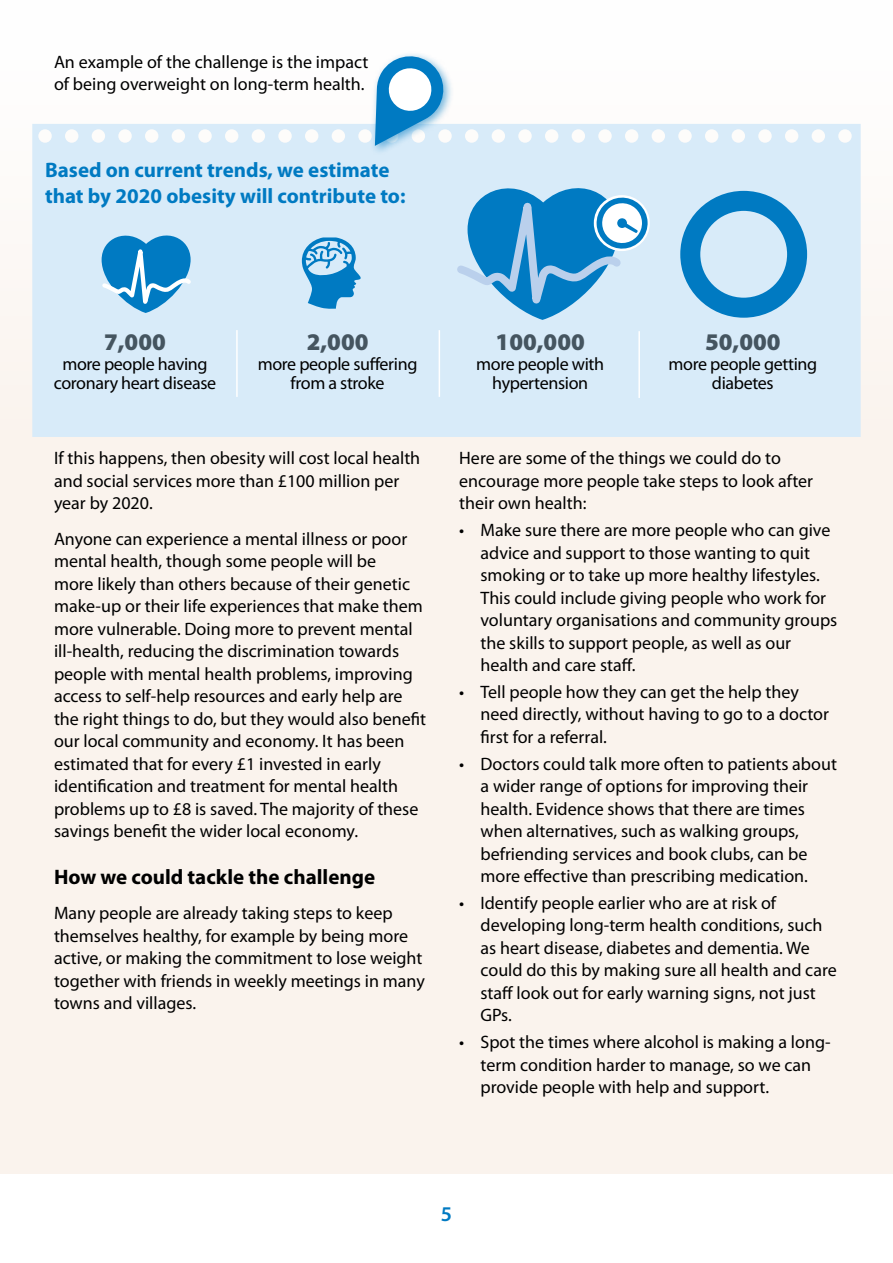
<style>
.page{position:relative;width:893px;height:1263px;background:#fff}
.page>*{position:absolute;margin:0;border:0;box-sizing:border-box;transform-origin:0 0}
.t1{font:900 24px "Myriad Pro";color:#455560}
.t2{font:700 21px/25.5px "Myriad Pro";color:#007ac2}
.t3{font:700 21px "Myriad Pro";color:#000}
.t4{font:600 21px "Myriad Pro";color:#007ac2}
.t5{font:18px/22.5px "Myriad Pro";color:#000}
.t6{font:18px/19.5px "Myriad Pro";letter-spacing:-.02em;color:#000;text-align:center}
</style>
<div class="page">
<div style="left:0;top:0;width:893px;height:1174px;background:#faf3ed"></div>
<div style="left:32px;top:124px;width:829px;height:313px;background:#d8ebf9"></div>
<div style="left:680px;top:191px;width:127px;height:127px;border:20px solid #007ac2;border-radius:50%"></div>
<svg style="left:99px;top:222px;width:96px;height:118px;background:#86c0e3"></svg>
<svg style="left:302px;top:237px;width:59px;height:72px;background:#69b1dc"></svg>
<hr style="left:236px;top:330px;width:2px;height:67px;background:#fff">
<hr style="left:439px;top:330px;width:1px;height:67px;background:#fff">
<hr style="left:638px;top:331px;width:2px;height:67px;background:#fff">
<div style="left:370px;top:52px;width:84px;height:104px;background:#007ac2;opacity:.55"></div>
<svg style="left:375px;top:52px;width:273px;height:318px"></svg>
<p class="t5" style="left:54px;top:50px;width:316px">An example of the challenge is the impact of being overweight on long-term health.</p>
<p class="t2" style="left:45px;top:157px;width:362px">Based on current trends, we estimate that by 2020 obesity will contribute to:</p>
<h1 class="t1" style="left:104px;top:328px;width:63px">7,000</h1>
<p class="t6" style="left:54px;top:354px;width:164px">more people having coronary heart disease</p>
<h1 class="t1" style="left:307px;top:328px;width:63px">2,000</h1>
<p class="t6" style="left:258px;top:354px;width:161px">more people suffering from a stroke</p>
<p class="t5" style="left:54px;top:447px;width:368px">If this happens, then obesity will cost local health and social services more than £100 million per year by 2020.</p>
<p class="t5" style="left:54px;top:527px;width:374px">Anyone can experience a mental illness or poor mental health, though some people will be<br>more likely than others because of their genetic make-up or their life experiences that make them more vulnerable. Doing more to prevent mental ill-health, reducing the discrimination towards people with mental health problems, improving access to self-help resources and early help are the right things to do, but they would also benefit our local community and economy. It has been estimated that for every £1 invested in early identification and treatment for mental health problems up to £8 is saved. The majority of these savings benefit the wider local economy.</p>
<p class="t3" style="left:54px;top:863px;width:323px">How we could tackle the challenge</p>
<p class="t5" style="left:54px;top:901px;width:372px">Many people are already taking steps to keep themselves healthy, for example by being more active, or making the commitment to lose weight together with friends in weekly meetings in many towns and villages.</p>
<h1 class="t1" style="left:496px;top:328px;width:91px">100,000</h1>
<p class="t6" style="left:476px;top:354px;width:129px">more people with hypertension</p>
<h1 class="t1" style="left:705px;top:328px;width:77px">50,000</h1>
<p class="t6" style="left:668px;top:354px;width:150px">more people getting diabetes</p>
<p class="t5" style="left:459px;top:447px;width:355px">Here are some of the things we could do to encourage more people take steps to look after their own health:</p>
<p class="t5" style="left:480px;top:518px;width:358px;text-indent:-21px">• Make sure there are more people who can give advice and support to those wanting to quit smoking or to take up more healthy lifestyles.<br>This could include giving people who work for voluntary organisations and community groups the skills to support people, as well as our health and care staff.</p>
<p class="t5" style="left:480px;top:680px;width:350px;text-indent:-21px">• Tell people how they can get the help they need directly, without having to go to a doctor first for a referral.</p>
<p class="t5" style="left:480px;top:752px;width:358px;text-indent:-21px">• Doctors could talk more often to patients about a wider range of options for improving their health. Evidence shows that there are times when alternatives, such as walking groups, befriending services and book clubs, can be more effective than prescribing medication.</p>
<p class="t5" style="left:480px;top:891px;width:358px;text-indent:-21px">• Identify people earlier who are at risk of developing long-term health conditions, such as heart disease, diabetes and dementia. We could do this by making sure all health and care staff look out for early warning signs, not just GPs.</p>
<p class="t5" style="left:480px;top:1030px;width:352px;text-indent:-21px">• Spot the times where alcohol is making a long&shy;term condition harder to manage, so we can provide people with help and support.</p>
<p class="t4" style="left:441px;top:1201px;width:13px">5</p>
</div>
